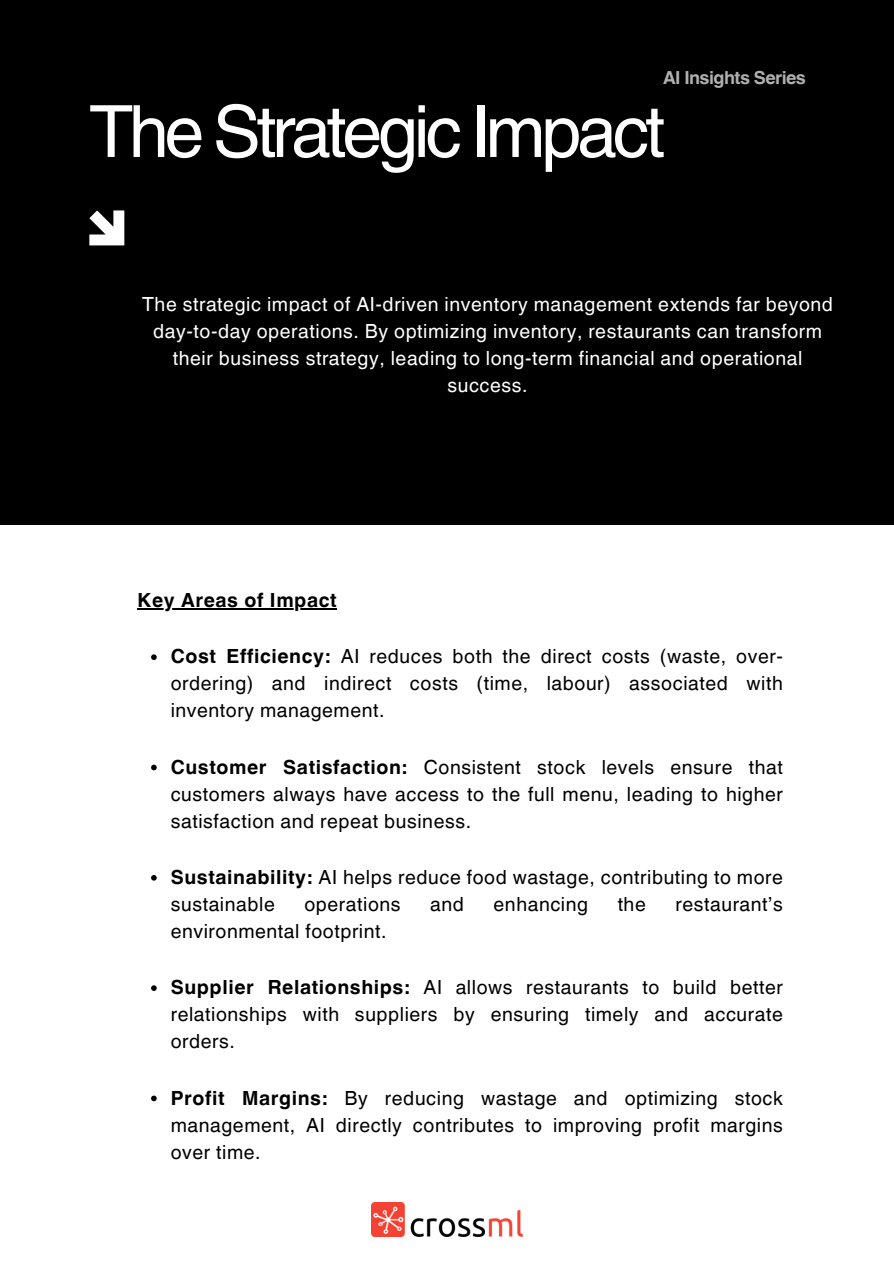
<style>
.page{position:relative;width:894px;height:1264px;background:#fff}
.page>*{position:absolute;margin:0;border:0;box-sizing:border-box;transform-origin:0 0}
.t1{font:72px "Helvetica World";letter-spacing:-.06em;color:#fff}
.t2{font:19.5px/27px "Helvetica World";letter-spacing:.03em;color:#000;text-align:justify}
.t3{font:19.5px/27px "Helvetica World";letter-spacing:.03em;color:#fff;text-align:center}
.t4{font:700 19.5px "Helvetica World";letter-spacing:.03em;color:#000}
.t5{font:700 18px "Helvetica World";letter-spacing:-.03em;color:#b0b0b0}
.s1{font-weight:700}
</style>
<div class="page">
<div style="left:0;top:0;width:893px;height:524px;background:#000"></div>
<svg style="left:89px;top:210px;width:35px;height:35px"></svg>
<hr style="left:137px;top:608px;width:200px;height:1px;background:#000">
<svg style="left:151px;top:654px;width:6px;height:6px"></svg>
<svg style="left:151px;top:764px;width:6px;height:6px"></svg>
<svg style="left:151px;top:875px;width:6px;height:5px"></svg>
<svg style="left:151px;top:985px;width:6px;height:5px"></svg>
<svg style="left:151px;top:1095px;width:6px;height:6px"></svg>
<img style="left:371px;top:1202px;width:151px;height:34px">
<p class="t5" style="left:663px;top:63px;width:144px">AI Insights Series</p>
<h2 class="t1" style="left:89px;top:89px;width:577px">The Strategic Impact</h2>
<h1 class="t3" style="left:142px;top:290px;width:692px">The strategic impact of AI-driven inventory management extends far beyond day-to-day operations. By optimizing inventory, restaurants can transform their business strategy, leading to long-term financial and operational success.</h1>
<p class="t4" style="left:137px;top:584px;width:201px">Key Areas of Impact</p>
<p class="t2" style="left:171px;top:643px;width:613px"><span class="s1">Cost Efficiency:</span> AI reduces both the direct costs (waste, over&shy;ordering) and indirect costs (time, labour) associated with inventory management.</p>
<h2 class="t2" style="left:171px;top:753px;width:613px"><span class="s1">Customer Satisfaction:</span> Consistent stock levels ensure that customers always have access to the full menu, leading to higher satisfaction and repeat business.</h2>
<p class="t2" style="left:171px;top:863px;width:613px"><span class="s1">Sustainability:</span> AI helps reduce food wastage, contributing to more sustainable</p>
<p class="t2" style="left:304px;top:890px;width:98px">operations</p>
<p class="t2" style="left:430px;top:890px;width:35px">and</p>
<p class="t2" style="left:493px;top:890px;width:96px">enhancing</p>
<p class="t2" style="left:617px;top:890px;width:30px">the</p>
<p class="t2" style="left:675px;top:890px;width:109px">restaurant’s</p>
<p class="t2" style="left:171px;top:917px;width:217px">environmental footprint.</p>
<p class="t2" style="left:171px;top:974px;width:613px"><span class="s1">Supplier Relationships:</span> AI allows restaurants to build better relationships with suppliers by ensuring timely and accurate orders.</p>
<p class="t2" style="left:171px;top:1084px;width:613px"><span class="s1">Profit Margins:</span> By reducing wastage and optimizing stock management, AI directly contributes to improving profit margins over time.</p>
</div>
